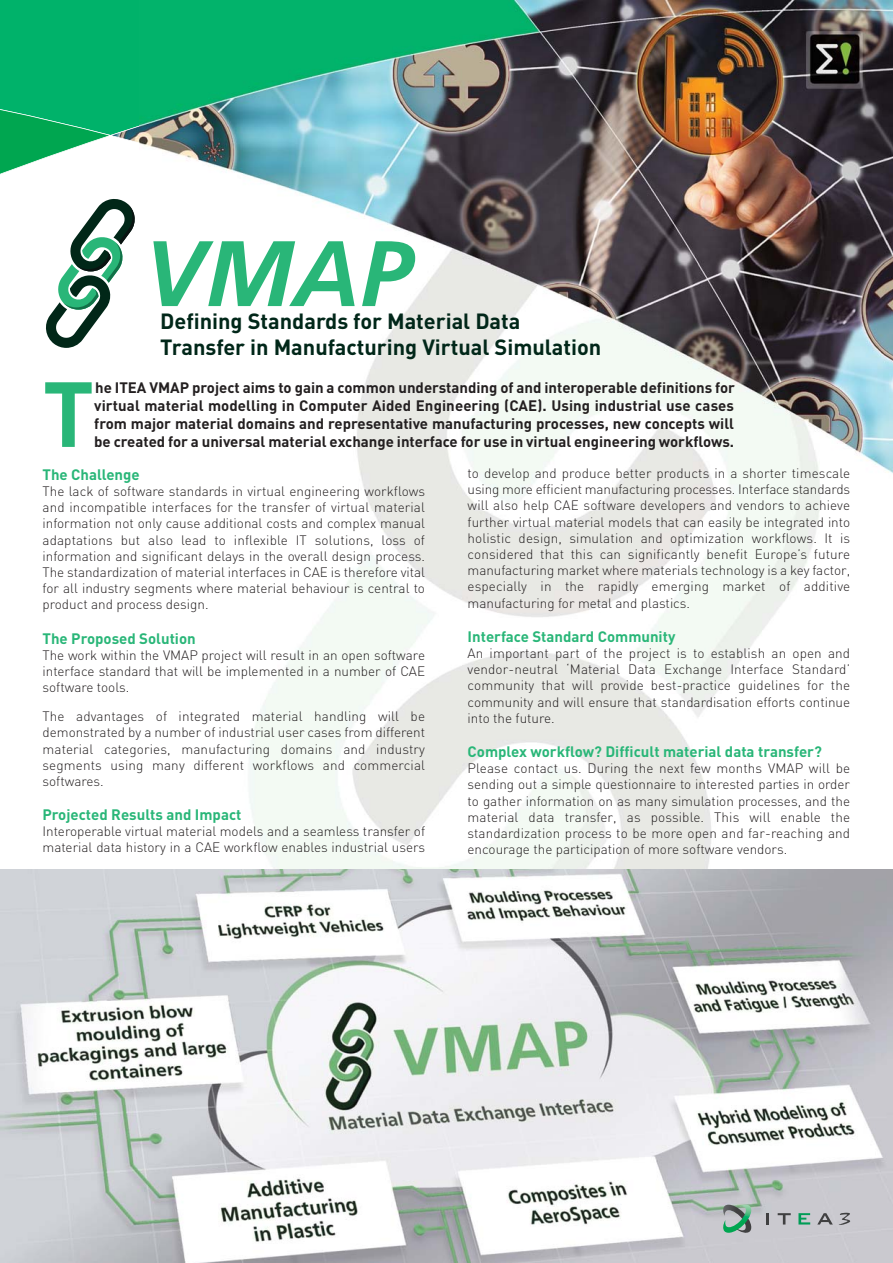
<style>
.page{position:relative;width:893px;height:1263px;background:#fff}
.page>*{position:absolute;margin:0;border:0;box-sizing:border-box;transform-origin:0 0}
.t1{font:700 90.75px "DIN";color:#29b678}
.t2{font:700 21.75px/26.1px "DIN";color:#012719}
.t3{font:700 15px/18px "DIN";color:#231f20;text-align:justify}
.t4{font:700 15px "DIN";color:#29b678}
.t5{font:300 13.5px/16.2px "DIN";color:#231f20;text-align:justify}
</style>
<div class="page">
<div style="left:0;top:0;width:140px;height:63px;background:#00b26a"></div>
<img style="left:140px;top:0;width:753px;height:870px">
<svg style="left:0;top:63px;width:135px;height:285px"></svg>
<svg style="left:153px;top:241px;width:202px;height:65px"></svg>
<svg style="left:362px;top:241px;width:53px;height:65px"></svg>
<img style="left:0;top:870px;width:893px;height:393px">
<svg style="left:723px;top:1205px;width:30px;height:28px"></svg>
<svg style="left:766px;top:1213px;width:3px;height:12px"></svg>
<svg style="left:778px;top:1213px;width:13px;height:12px"></svg>
<svg style="left:817px;top:1213px;width:16px;height:12px"></svg>
<svg style="left:798px;top:1213px;width:12px;height:12px"></svg>
<svg style="left:839px;top:1213px;width:11px;height:12px"></svg>
<h2 class="t2" style="left:160px;top:310px;width:443px">Defining Standards for Material Data<br>Transfer in Manufacturing Virtual Simulation</h2>
<h1 class="t1" style="left:43px;top:381px;width:53px">T</h1>
<p class="t3" style="left:94px;top:380px;width:642px">he ITEA VMAP project aims to gain a common understanding of and interoperable definitions for virtual material modelling in Computer Aided Engineering (CAE). Using industrial use cases from major material domains and representative manufacturing processes, new concepts will be created for a universal material exchange interface for use in virtual engineering workflows.</p>
<p class="t4" style="left:43px;top:469px;width:99px">The Challenge</p>
<p class="t5" style="left:43px;top:485px;width:384px">The lack of software standards in virtual engineering workflows and incompatible interfaces for the transfer of virtual material information not only cause additional costs and complex manual adaptations but also lead to inflexible IT solutions, loss of information and significant delays in the overall design process.<br>The standardization of material interfaces in CAE is therefore vital for all industry segments where material behaviour is central to product and process design.</p>
<p class="t4" style="left:43px;top:633px;width:155px">The Proposed Solution</p>
<p class="t5" style="left:43px;top:648px;width:384px">The work within the VMAP project will result in an open software interface standard that will be implemented in a number of CAE software tools.</p>
<p class="t5" style="left:43px;top:710px;width:384px">The advantages of integrated material handling will be demonstrated by a number of industrial user cases from different material categories, manufacturing domains and industry segments using many different workflows and commercial softwares.</p>
<p class="t4" style="left:43px;top:809px;width:200px">Projected Results and Impact</p>
<p class="t5" style="left:43px;top:825px;width:384px">Interoperable virtual material models and a seamless transfer of material data history in a CAE workflow enables industrial users</p>
<p class="t5" style="left:468px;top:467px;width:384px">to develop and produce better products in a shorter timescale using more efficient manufacturing processes. Interface standards will also help CAE software developers and vendors to achieve further virtual material models that can easily be integrated into holistic design, simulation and optimization workflows. It is considered that this can significantly benefit Europe’s future manufacturing market where materials technology is a key factor, especially in the rapidly emerging market of additive manufacturing for metal and plastics.</p>
<p class="t4" style="left:468px;top:631px;width:209px">Interface Standard Community</p>
<p class="t5" style="left:468px;top:647px;width:384px">An important part of the project is to establish an open and vendor-neutral ‘Material Data Exchange Interface Standard’ community that will provide best-practice guidelines for the community and will ensure that standardisation efforts continue into the future.</p>
<p class="t4" style="left:468px;top:746px;width:356px">Complex workflow? Difficult material data transfer?</p>
<p class="t5" style="left:468px;top:762px;width:384px">Please contact us. During the next few months VMAP will be sending out a simple questionnaire to interested parties in order to gather information on as many simulation processes, and the material data transfer, as possible. This will enable the standardization process to be more open and far-reaching and encourage the participation of more software vendors.</p>
</div>
